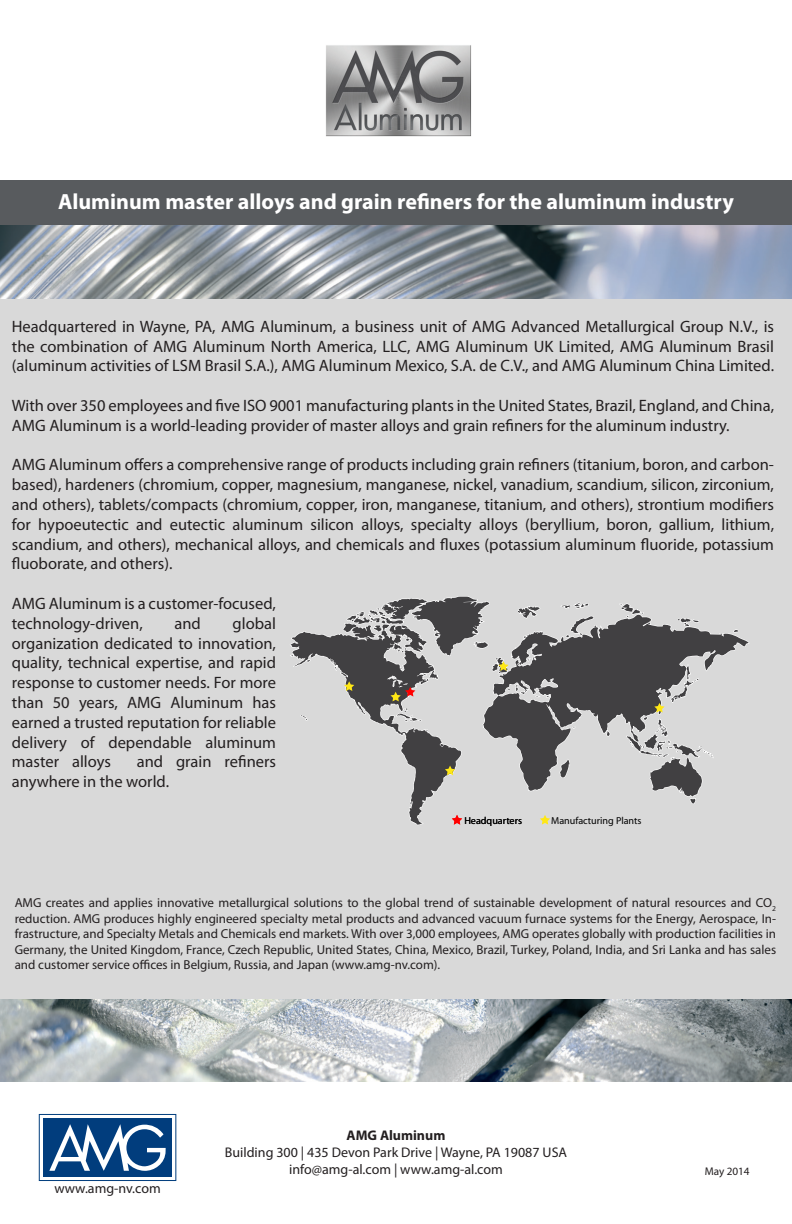
<style>
.page{position:relative;width:792px;height:1224px;background:#fff}
.page>*{position:absolute;margin:0;border:0;box-sizing:border-box;transform-origin:0 0}
.t1{font:700 22px "Myriad Pro";color:#fff}
.body{font:16.4px/19.8px "Myriad Pro";color:#231f20;text-align:justify}
.t2{font:14px/16.8px "Myriad Pro";color:#231f20;text-align:center}
.t3{font:700 14px "Myriad Pro";color:#231f20}
.t4{font:13px/15.6px "Myriad Pro";color:#231f20;text-align:justify}
.t5{font:11.2px "Myriad Pro";color:#231f20}
.t6{font:10.2px "Myriad";color:#000}
</style>
<div class="page">
<div style="left:0;top:217px;width:792px;height:865px;background:#d9d9d9"></div>
<img style="left:325px;top:45px;width:147px;height:92px">
<div style="left:43px;top:1118px;width:129px;height:59px;background:#013d7d"></div>
<div style="left:39px;top:1114px;width:137px;height:67px;border:1px solid #013d7d"></div>
<svg style="left:49px;top:1124px;width:117px;height:47px"></svg>
<div style="left:0;top:180px;width:792px;height:45px;background:#585b5e"></div>
<img style="left:0;top:1000px;width:792px;height:82px">
<img style="left:0;top:225px;width:792px;height:74px">
<svg style="left:290px;top:596px;width:459px;height:229px"></svg>
<svg style="left:344px;top:681px;width:10px;height:10px"></svg>
<svg style="left:445px;top:766px;width:10px;height:9px"></svg>
<svg style="left:391px;top:687px;width:24px;height:14px"></svg>
<svg style="left:498px;top:661px;width:11px;height:10px"></svg>
<svg style="left:654px;top:703px;width:11px;height:10px"></svg>
<svg style="left:540px;top:815px;width:10px;height:10px"></svg>
<svg style="left:452px;top:815px;width:10px;height:10px"></svg>
<p class="t1" style="left:58px;top:187px;width:677px">Aluminum master alloys and grain refiners for the aluminum industry</p>
<p class="body" style="left:12px;top:316px;width:764px">Headquartered in Wayne, PA, AMG Aluminum, a business unit of AMG Advanced Metallurgical Group N.V., is the combination of AMG Aluminum North America, LLC, AMG Aluminum UK Limited, AMG Aluminum Brasil (aluminum activities of LSM Brasil S.A.), AMG Aluminum Mexico, S.A. de C.V., and AMG Aluminum China Limited.</p>
<p class="body" style="left:12px;top:395px;width:764px">With over 350 employees and five ISO 9001 manufacturing plants in the United States, Brazil, England, and China,<br>AMG Aluminum is a world-leading provider of master alloys and grain refiners for the aluminum industry.</p>
<p class="body" style="left:12px;top:455px;width:764px">AMG Aluminum offers a comprehensive range of products including grain refiners (titanium, boron, and carbon&shy;based), hardeners (chromium, copper, magnesium, manganese, nickel, vanadium, scandium, silicon, zirconium, and others), tablets/compacts (chromium, copper, iron, manganese, titanium, and others), strontium modifiers for hypoeutectic and eutectic aluminum silicon alloys, specialty alloys (beryllium, boron, gallium, lithium, scandium, and others), mechanical alloys, and chemicals and fluxes (potassium aluminum fluoride, potassium fluoborate, and others).</p>
<p class="body" style="left:12px;top:593px;width:266px">AMG Aluminum is a customer-focused, technology-driven,</p>
<p class="body" style="left:12px;top:613px;width:266px;text-indent:221px">global organization dedicated to innovation, quality, technical expertise, and rapid response to customer needs. For more than 50 years, AMG Aluminum has earned a trusted reputation for reliable delivery of dependable aluminum master alloys</p>
<p class="body" style="left:174px;top:613px;width:28px">and</p>
<p class="body" style="left:12px;top:752px;width:266px;text-indent:125px">and grain refiners anywhere in the world.</p>
<p class="t6" style="left:464px;top:815px;width:59px">Headquarters</p>
<p class="t6" style="left:551px;top:815px;width:92px">Manufacturing Plants</p>
<p class="t4" style="left:15px;top:895px;width:763px">AMG creates and applies innovative metallurgical solutions to the global trend of sustainable development of natural resources and CO<sub>2 </sub>reduction. AMG produces highly engineered specialty metal products and advanced vacuum furnace systems for the Energy, Aerospace, In&shy;frastructure, and Specialty Metals and Chemicals end markets. With over 3,000 employees, AMG operates globally with production facilities in Germany, the United Kingdom, France, Czech Republic, United States, China, Mexico, Brazil, Turkey, Poland, India, and Sri Lanka and has sales and customer service offices in Belgium, Russia, and Japan (www.amg-nv.com).</p>
<p class="t2" style="left:54px;top:1180px;width:108px">www.amg-nv.com</p>
<p class="t3" style="left:347px;top:1126px;width:100px">AMG Aluminum</p>
<p class="t2" style="left:225px;top:1144px;width:344px">Building 300 | 435 Devon Park Drive | Wayne, PA 19087 USA info@amg-al.com | www.amg-al.com</p>
<p class="t5" style="left:705px;top:1165px;width:47px">May 2014</p>
</div>
